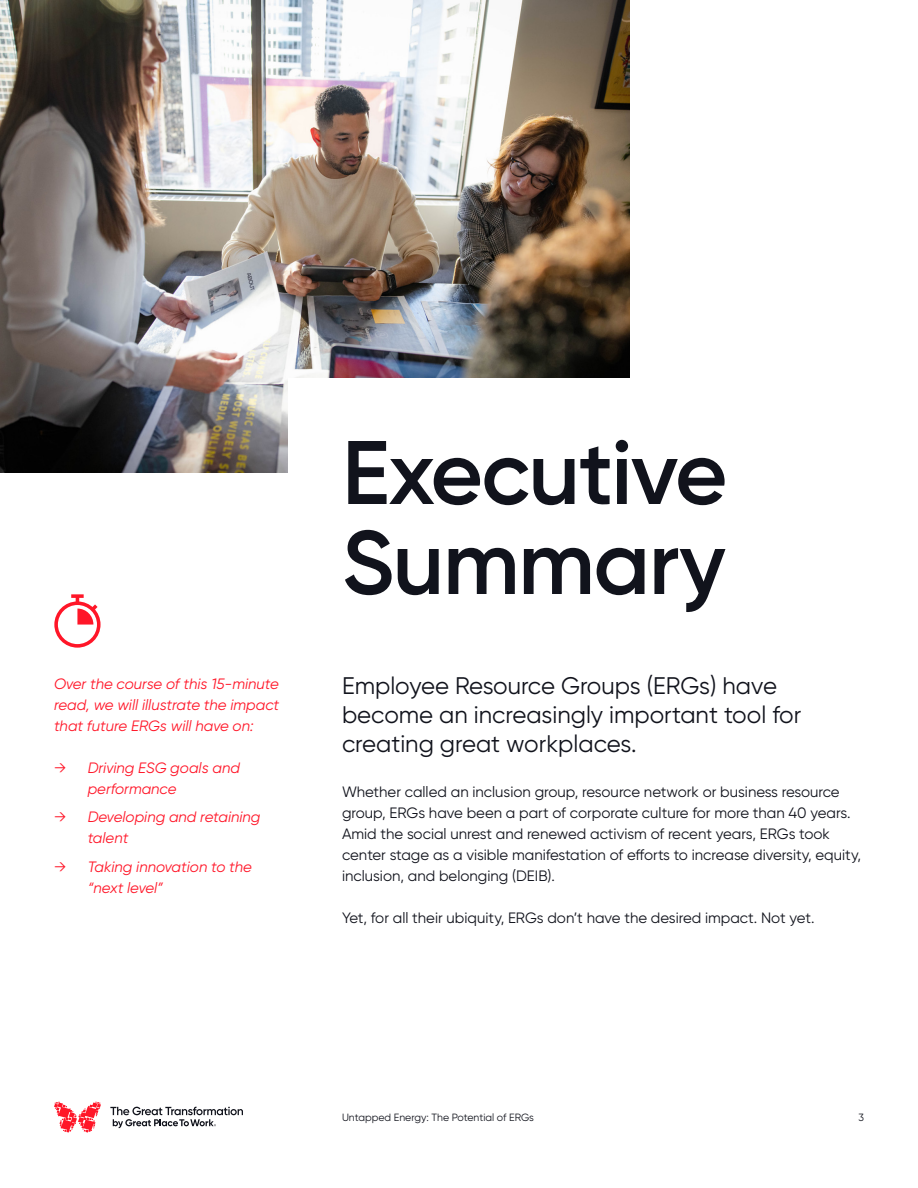
<style>
.page{position:relative;width:918px;height:1188px;background:#fff}
.page>*{position:absolute;margin:0;border:0;box-sizing:border-box;transform-origin:0 0}
.t1{font:600 90px/90px "Gilroy";letter-spacing:-.015em;color:#11131c}
.t2{font:24px/28.8px "Gilroy";color:#11131c}
.t3{font:15px/21px "Gilroy";color:#11131c}
.t4{font:italic 15px/21px "Gilroy";color:#ff1628}
.t5{font:10.5px "Gilroy";color:#11131c}
.s1{font-style:normal}
</style>
<div class="page">
<svg style="left:54px;top:1102px;width:47px;height:31px"></svg>
<svg style="left:110px;top:1107px;width:133px;height:21px"></svg>
<img style="left:0;top:0;width:630px;height:472px">
<div style="left:288px;top:378px;width:630px;height:270px;background:#fff"></div>
<div style="left:54px;top:601px;width:47px;height:47px;border:4px solid #ff1628;border-radius:50%"></div>
<svg style="left:71px;top:594px;width:13px;height:4px"></svg>
<svg style="left:76px;top:596px;width:25px;height:29px"></svg>
<p class="t4" style="left:54px;top:673px;width:227px;text-align:justify">Over the course of this 15-minute read, we will illustrate the impact that future ERGs will have on:</p>
<p class="t4" style="left:88px;top:757px;width:154px;text-indent:-34px"><span class="s1">→</span> Driving ESG goals and performance</p>
<p class="t4" style="left:88px;top:806px;width:174px;text-indent:-34px"><span class="s1">→</span> Developing and retaining talent</p>
<p class="t4" style="left:88px;top:856px;width:166px;text-indent:-34px"><span class="s1">→</span> Taking innovation to the “next level”</p>
<h1 class="t1" style="left:342px;top:427px;width:387px">Executive<br>Summary</h1>
<h2 class="t2" style="left:342px;top:671px;width:461px">Employee Resource Groups (ERGs) have become an increasingly important tool for creating great workplaces.</h2>
<p class="t3" style="left:342px;top:781px;width:520px">Whether called an inclusion group, resource network or business resource group, ERGs have been a part of corporate culture for more than 40 years.<br>Amid the social unrest and renewed activism of recent years, ERGs took center stage as a visible manifestation of efforts to increase diversity, equity, inclusion, and belonging (DEIB).</p>
<p class="t3" style="left:342px;top:907px;width:474px">Yet, for all their ubiquity, ERGs don’t have the desired impact. Not yet.</p>
<p class="t5" style="left:342px;top:1111px;width:194px">Untapped Energy: The Potential of ERGs</p>
<p class="t5" style="left:858px;top:1111px;width:7px">3</p>
</div>
